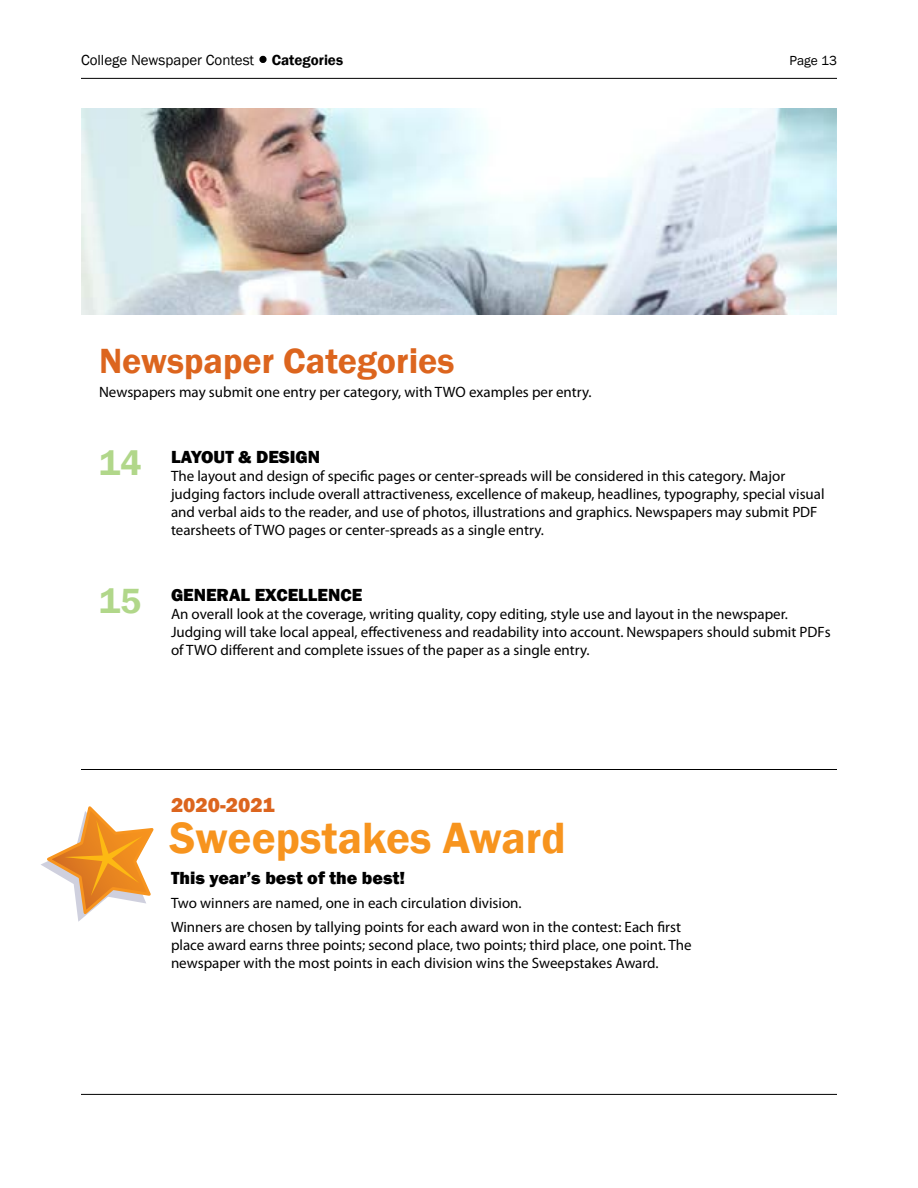
<style>
.page{position:relative;width:918px;height:1188px;background:#fff}
.page>*{position:absolute;margin:0;border:0;box-sizing:border-box;transform-origin:0 0}
.t1{font:600 45px "Franklin Gothic";color:#f7941e}
.t2{font:600 36px "Franklin Gothic";color:#dc651e}
.t3{font:800 21px "Franklin Gothic";color:#dc651e}
.t4{font:800 18px "Franklin Gothic";color:#000}
.t5{font:15px/18px "Myriad Pro";color:#000}
.t6{font:15px "Franklin Gothic";color:#000}
.t7{font:13.5px "Franklin Gothic";color:#000}
.s1{font-weight:600}
.s2{font-weight:600;font-size:36px;color:#b1d78a}
</style>
<div class="page">
<hr style="left:81px;top:1094px;width:756px;height:1px;background:#000">
<hr style="left:81px;top:78px;width:756px;height:1px;background:#000">
<svg style="left:259px;top:55px;width:8px;height:8px"></svg>
<img style="left:81px;top:108px;width:756px;height:207px">
<hr style="left:81px;top:769px;width:756px;height:1px;background:#000">
<svg style="left:41px;top:806px;width:113px;height:116px"></svg>
<p class="t6" style="left:81px;top:50px;width:264px">College Newspaper Contest • <span class="s1">Categories</span></p>
<p class="t7" style="left:790px;top:52px;width:49px">Page 13</p>
<h2 class="t2" style="left:99px;top:338px;width:357px">Newspaper Categories</h2>
<p class="t5" style="left:99px;top:382px;width:494px">Newspapers may submit one entry per category, with TWO examples per entry.</p>
<p class="t4" style="left:99px;top:445px;width:223px"><span class="s2">14</span> LAYOUT &amp; DESIGN</p>
<p class="t5" style="left:171px;top:466px;width:655px">The layout and design of specific pages or center-spreads will be considered in this category. Major judging factors include overall attractiveness, excellence of makeup, headlines, typography, special visual and verbal aids to the reader, and use of photos, illustrations and graphics. Newspapers may submit PDF tearsheets of TWO pages or center-spreads as a single entry.</p>
<p class="t4" style="left:99px;top:583px;width:265px"><span class="s2">15</span> GENERAL EXCELLENCE</p>
<p class="t5" style="left:171px;top:604px;width:661px">An overall look at the coverage, writing quality, copy editing, style use and layout in the newspaper.<br>Judging will take local appeal, effectiveness and readability into account. Newspapers should submit PDFs of TWO different and complete issues of the paper as a single entry.</p>
<h3 class="t3" style="left:171px;top:791px;width:105px">2020-2021</h3>
<h1 class="t1" style="left:170px;top:810px;width:398px">Sweepstakes Award</h1>
<p class="t4" style="left:171px;top:866px;width:236px">This year’s best of the best!</p>
<p class="t5" style="left:171px;top:891px;width:512px;line-height:24px">Two winners are named, one in each circulation division.<br>Winners are chosen by tallying points for each award won in the contest: Each first</p>
<p class="t5" style="left:171px;top:936px;width:522px">place award earns three points; second place, two points; third place, one point. The newspaper with the most points in each division wins the Sweepstakes Award.</p>
</div>
